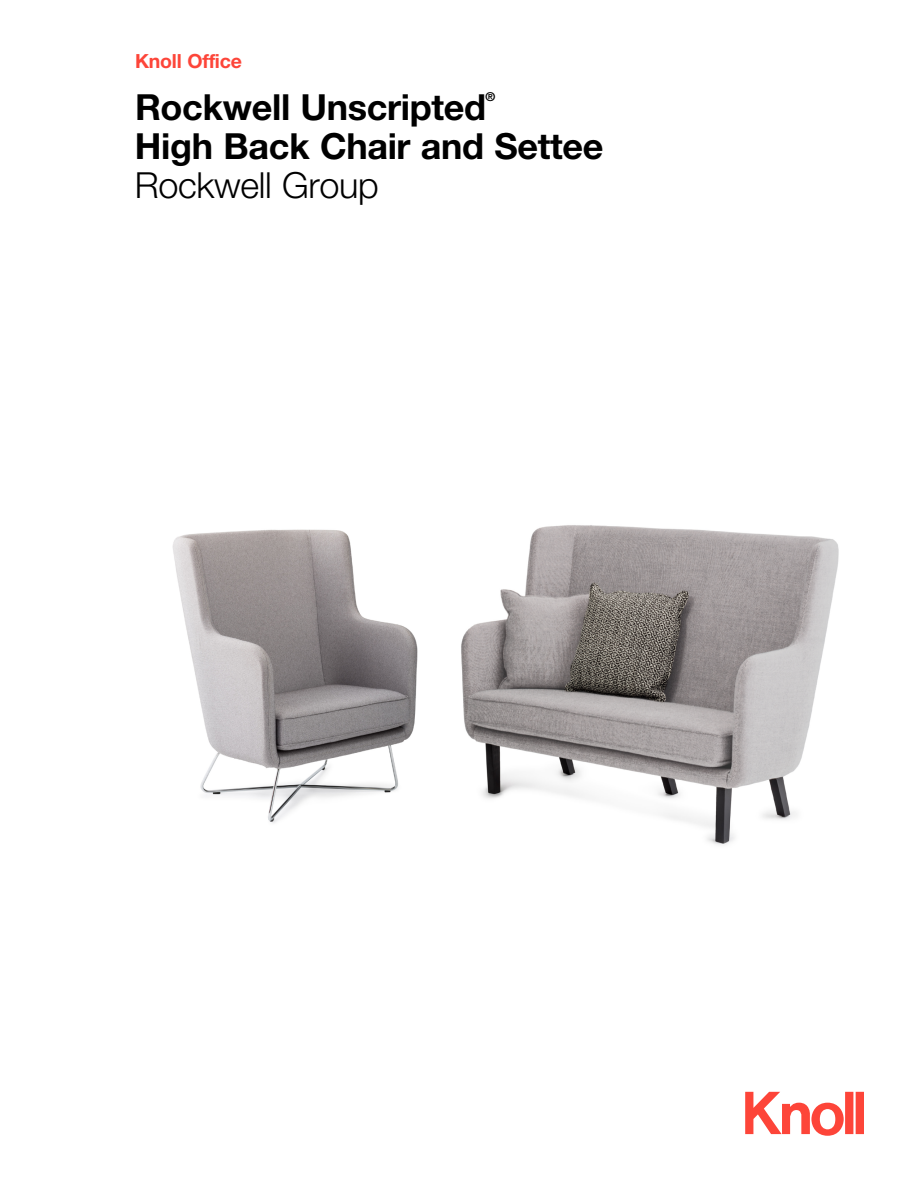
<style>
.page{position:relative;width:918px;height:1188px;background:#fff}
.page>*{position:absolute;margin:0;border:0;box-sizing:border-box;transform-origin:0 0}
.t1{font:700 36px "Helvetica Neue LT Std";letter-spacing:-.01em;color:#000}
.t2{font:300 36px "Helvetica Neue LT Std";letter-spacing:-.01em;color:#000}
.t3{font:700 19.5px "Helvetica Neue LT Std";letter-spacing:-.01em;color:#fd4539}
.t4{font:700 12.3px "Helvetica Neue LT Std";color:#000}
</style>
<div class="page">
<svg style="left:745px;top:1092px;width:99px;height:44px"></svg>
<div style="left:845px;top:1092px;width:8px;height:42px;background:#fd4539"></div>
<div style="left:856px;top:1092px;width:8px;height:42px;background:#fd4539"></div>
<img style="left:172px;top:529px;width:246px;height:294px">
<img style="left:461px;top:525px;width:378px;height:320px">
<p class="t3" style="left:135px;top:49px;width:109px">Knoll Office</p>
<p class="t1" style="left:135px;top:85px;width:353px">Rockwell Unscripted</p>
<p class="t4" style="left:486px;top:89px;width:11px">®</p>
<p class="t1" style="left:135px;top:124px;width:470px">High Back Chair and Settee</p>
<p class="t2" style="left:135px;top:163px;width:245px">Rockwell Group</p>
</div>
